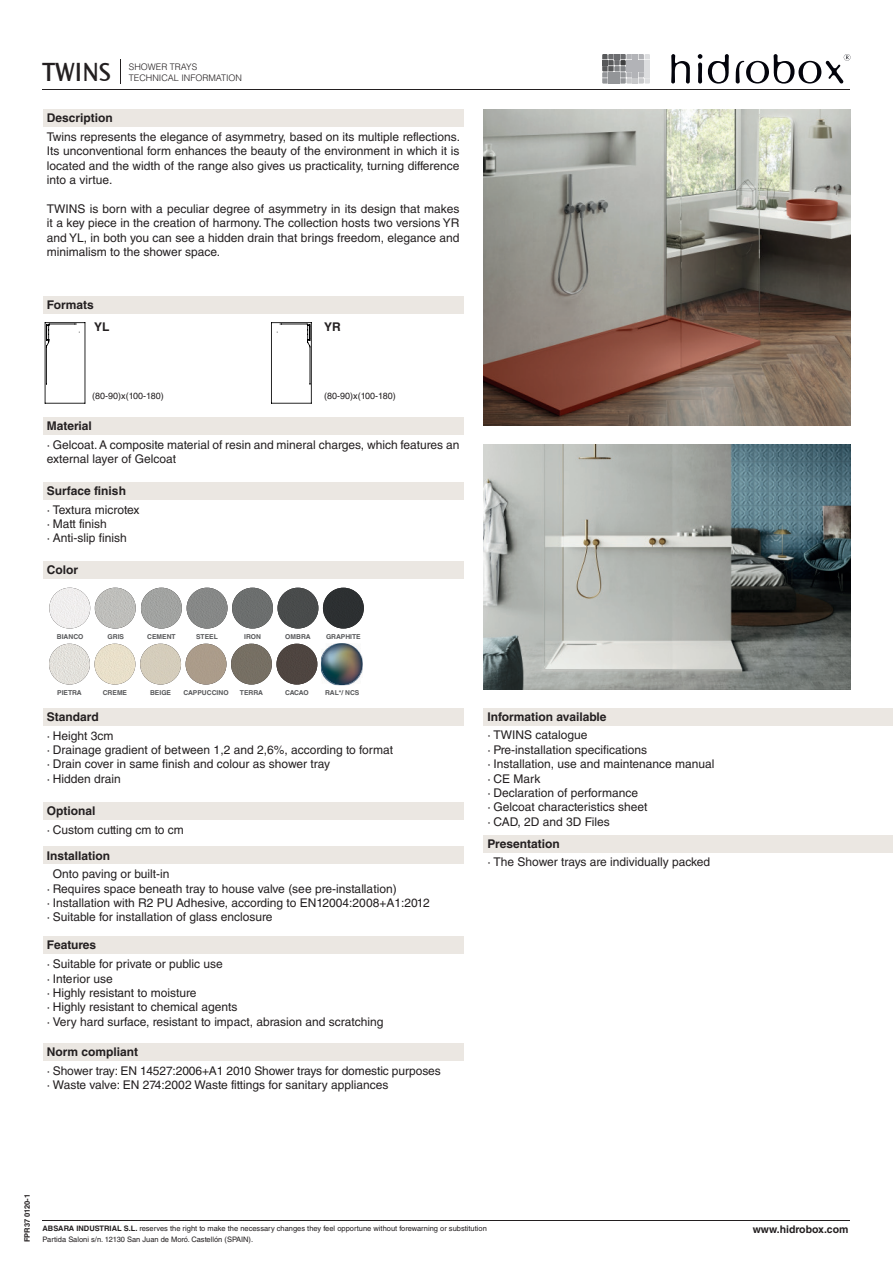
<style>
.page{position:relative;width:893px;height:1263px;background:#fff}
.page>*{position:absolute;margin:0;border:0;box-sizing:border-box;transform-origin:0 0}
.t1{font:700 27px "Absara";color:#231f20}
.t2{font:12px/14.4px "Helvetica LT Std";color:#231f20}
.t3{font:700 12px "Helvetica LT Std";color:#231f20}
.t4{font:700 10.5px "Helvetica LT Std";color:#231f20}
.t5{font:9px "Helvetica LT Std";color:#231f20}
.t6{font:300 9px/10.8px "Helvetica LT Std";color:#231f20}
.t7{font:7.5px/10.8px "Helvetica LT Std";color:#231f20}
.t8{font:700 7.5px "Helvetica LT Std";color:#231f20}
.t9{font:700 6.75px "Helvetica LT Std";color:#57585a}
.s1{font-weight:700}
</style>
<div class="page">
<div style="left:43px;top:109px;width:420px;height:17px;background:#ebe7e2"></div>
<div style="left:43px;top:417px;width:420px;height:17px;background:#ebe7e2"></div>
<div style="left:43px;top:482px;width:420px;height:18px;background:#ebe7e2"></div>
<div style="left:43px;top:708px;width:420px;height:17px;background:#ebe7e2"></div>
<div style="left:43px;top:802px;width:420px;height:17px;background:#ebe7e2"></div>
<div style="left:43px;top:847px;width:420px;height:17px;background:#ebe7e2"></div>
<div style="left:43px;top:937px;width:420px;height:17px;background:#ebe7e2"></div>
<div style="left:43px;top:1044px;width:420px;height:17px;background:#ebe7e2"></div>
<div style="left:483px;top:708px;width:410px;height:17px;background:#ebe7e2"></div>
<div style="left:483px;top:835px;width:410px;height:17px;background:#ebe7e2"></div>
<svg style="left:671px;top:54px;width:19px;height:30px"></svg>
<svg style="left:698px;top:54px;width:4px;height:30px"></svg>
<svg style="left:708px;top:54px;width:21px;height:30px"></svg>
<svg style="left:736px;top:54px;width:114px;height:30px"></svg>
<svg style="left:602px;top:54px;width:48px;height:30px"></svg>
<hr style="left:43px;top:89px;width:807px;height:1px;background:#231f20">
<hr style="left:43px;top:1220px;width:807px;height:1px;background:#231f20">
<svg style="left:120px;top:59px;width:1px;height:25px"></svg>
<div style="left:43px;top:561px;width:420px;height:17px;background:#ebe7e2"></div>
<div style="left:43px;top:297px;width:420px;height:17px;background:#ebe7e2"></div>
<svg style="left:45px;top:322px;width:40px;height:82px"></svg>
<svg style="left:271px;top:322px;width:41px;height:82px"></svg>
<img style="left:483px;top:109px;width:367px;height:316px">
<img style="left:483px;top:444px;width:367px;height:245px">
<img style="left:321px;top:643px;width:42px;height:42px">
<img style="left:321px;top:643px;width:42px;height:42px;border-radius:21px">
<img style="left:49px;top:588px;width:41px;height:40px;border-radius:20px">
<img style="left:95px;top:588px;width:41px;height:40px;border-radius:20px">
<img style="left:141px;top:588px;width:41px;height:40px;border-radius:20px">
<img style="left:94px;top:644px;width:41px;height:40px;border-radius:20px">
<img style="left:187px;top:588px;width:41px;height:40px;border-radius:20px">
<img style="left:140px;top:644px;width:41px;height:40px;border-radius:20px">
<img style="left:232px;top:588px;width:41px;height:40px;border-radius:20px">
<img style="left:277px;top:588px;width:41px;height:40px;border-radius:20px">
<img style="left:231px;top:644px;width:41px;height:40px;border-radius:20px">
<img style="left:323px;top:588px;width:41px;height:40px;border-radius:20px">
<img style="left:276px;top:644px;width:41px;height:40px;border-radius:20px">
<img style="left:49px;top:644px;width:41px;height:40px;border-radius:20px">
<h1 class="t1" style="left:43px;top:57px;width:69px">TWINS</h1>
<p class="t6" style="left:129px;top:61px;width:115px">SHOWER TRAYS<br>TECHNICAL INFORMATION</p>
<p class="t3" style="left:47px;top:111px;width:67px">Description</p>
<p class="t2" style="left:47px;top:129px;width:415px;text-align:justify">Twins represents the elegance of asymmetry, based on its multiple reflections.<br>Its unconventional form enhances the beauty of the environment in which it is located and the width of the range also gives us practicality, turning difference into a virtue.</p>
<p class="t2" style="left:47px;top:201px;width:414px;text-align:justify">TWINS is born with a peculiar degree of asymmetry in its design that makes it a key piece in the creation of harmony. The collection hosts two versions YR and YL, in both you can see a hidden drain that brings freedom, elegance and minimalism to the shower space.</p>
<p class="t3" style="left:47px;top:298px;width:48px">Formats</p>
<p class="t3" style="left:94px;top:319px;width:17px">YL</p>
<p class="t3" style="left:324px;top:319px;width:18px">YR</p>
<p class="t5" style="left:92px;top:391px;width:73px">(80-90)x(100-180)</p>
<p class="t5" style="left:324px;top:391px;width:73px">(80-90)x(100-180)</p>
<p class="t3" style="left:47px;top:419px;width:46px">Material</p>
<p class="t2" style="left:47px;top:437px;width:414px">· Gelcoat. A composite material of resin and mineral charges, which features an external layer of Gelcoat</p>
<p class="t3" style="left:47px;top:483px;width:81px">Surface finish</p>
<p class="t2" style="left:47px;top:502px;width:94px">· Textura microtex · Matt finish<br>· Anti-slip finish</p>
<p class="t3" style="left:47px;top:562px;width:33px">Color</p>
<p class="t9" style="left:57px;top:633px;width:28px">BIANCO</p>
<p class="t9" style="left:108px;top:633px;width:18px">GRIS</p>
<p class="t9" style="left:147px;top:633px;width:30px">CEMENT</p>
<p class="t9" style="left:196px;top:633px;width:23px">STEEL</p>
<p class="t9" style="left:244px;top:633px;width:18px">IRON</p>
<p class="t9" style="left:285px;top:633px;width:27px">OMBRA</p>
<p class="t9" style="left:326px;top:633px;width:36px">GRAPHITE</p>
<p class="t9" style="left:57px;top:689px;width:26px">PIETRA</p>
<p class="t9" style="left:285px;top:689px;width:25px">CACAO</p>
<p class="t9" style="left:325px;top:689px;width:36px">RAL*/ NCS</p>
<p class="t9" style="left:103px;top:689px;width:26px">CREME</p>
<p class="t9" style="left:150px;top:689px;width:23px">BEIGE</p>
<p class="t9" style="left:183px;top:689px;width:47px">CAPPUCCINO</p>
<p class="t9" style="left:240px;top:689px;width:25px">TERRA</p>
<p class="t3" style="left:47px;top:709px;width:53px">Standard</p>
<p class="t2" style="left:47px;top:728px;width:348px">· Height 3cm<br>· Drainage gradient of between 1,2 and 2,6%, according to format · Drain cover in same finish and colour as shower tray<br>· Hidden drain</p>
<p class="t3" style="left:47px;top:803px;width:50px">Optional</p>
<p class="t2" style="left:47px;top:822px;width:139px">· Custom cutting cm to cm</p>
<p class="t3" style="left:47px;top:848px;width:65px">Installation</p>
<p class="t2" style="left:47px;top:867px;width:384px;text-indent:6px">Onto paving or built-in<br>· Requires space beneath tray to house valve (see pre-installation)<br>· Installation with R2 PU Adhesive, according to EN12004:2008+A1:2012 · Suitable for installation of glass enclosure</p>
<p class="t3" style="left:47px;top:938px;width:51px">Features</p>
<p class="t2" style="left:47px;top:957px;width:338px">· Suitable for private or public use<br>· Interior use<br>· Highly resistant to moisture<br>· Highly resistant to chemical agents<br>· Very hard surface, resistant to impact, abrasion and scratching</p>
<p class="t3" style="left:47px;top:1045px;width:93px">Norm compliant</p>
<p class="t2" style="left:47px;top:1063px;width:395px">· Shower tray: EN 14527:2006+A1 2010 Shower trays for domestic purposes · Waste valve: EN 274:2002 Waste fittings for sanitary appliances</p>
<p class="t3" style="left:487px;top:709px;width:121px">Information available</p>
<p class="t2" style="left:487px;top:728px;width:228px">· TWINS catalogue<br>· Pre-installation specifications<br>· Installation, use and maintenance manual · CE Mark<br>· Declaration of performance<br>· Gelcoat characteristics sheet<br>· CAD, 2D and 3D Files</p>
<p class="t3" style="left:487px;top:836px;width:74px">Presentation</p>
<p class="t2" style="left:487px;top:855px;width:224px">· The Shower trays are individually packed</p>
<p class="t8" style="left:23px;top:1242px;width:50px;rotate:-90deg">FPR37 0120-1</p>
<p class="t7" style="left:43px;top:1223px;width:446px"><span class="s1">ABSARA INDUSTRIAL S.L.</span> reserves the right to make the necessary changes they feel opportune without forewarning or substitution<br>Partida Saloni s/n. 12130 San Juan de Moró. Castellón (SPAIN).</p>
<p class="t4" style="left:753px;top:1223px;width:97px">www.hidrobox.com</p>
</div>
